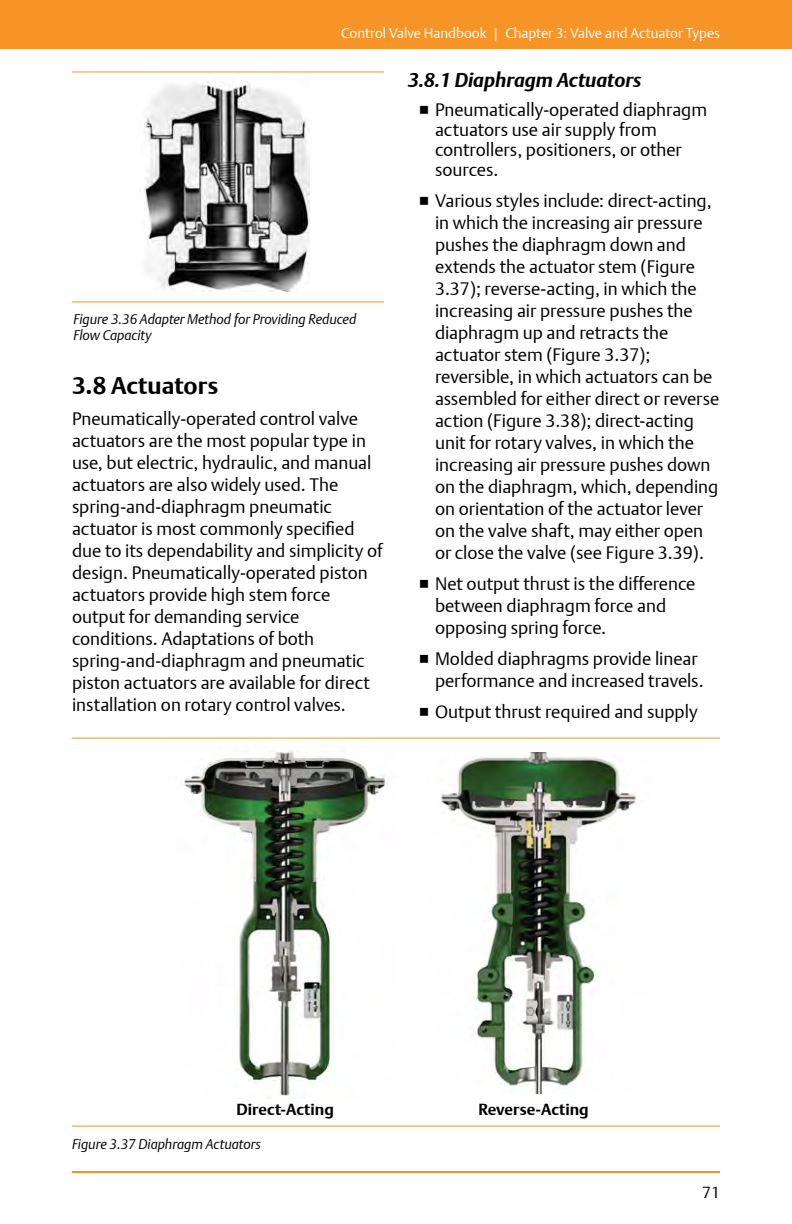
<style>
.page{position:relative;width:792px;height:1224px;background:#fff}
.page>*{position:absolute;margin:0;border:0;box-sizing:border-box;transform-origin:0 0}
.t1{font:700 24px "DTL Argo T";color:#000}
.t2{font:italic 700 20px "DTL Argo T";color:#000}
.t3{font:300 18px/22px "DTL Argo T";color:#000}
.t4{font:700 16px "DTL Argo T";color:#000}
.t5{font:300 16px "DTL Argo T";color:#000}
.t6{font:italic 300 14px/16px "DTL Argo T";letter-spacing:-.005em;color:#000}
.t7{font:300 14px "DTL Argo T";color:#fff}
</style>
<div class="page">
<hr style="left:72px;top:1171px;width:648px;height:2px;background:#f79428">
<div style="left:0;top:0;width:792px;height:49px;background:#f79428"></div>
<img style="left:144px;top:81px;width:165px;height:210px">
<hr style="left:72px;top:301px;width:312px;height:1px;background:#f79428">
<hr style="left:72px;top:71px;width:312px;height:1px;background:#f79428">
<img style="left:441px;top:753px;width:195px;height:340px">
<img style="left:184px;top:750px;width:204px;height:346px">
<hr style="left:72px;top:738px;width:648px;height:1px;background:#f79428">
<hr style="left:72px;top:1126px;width:648px;height:1px;background:#f79428">
<p class="t7" style="left:341px;top:25px;width:380px">Control Valve Handbook | Chapter 3: Valve and Actuator Types</p>
<p class="t6" style="left:73px;top:311px;width:284px">Figure 3.36 Adapter Method for Providing Reduced<br>Flow Capacity</p>
<h1 class="t1" style="left:72px;top:371px;width:148px">3.8 Actuators</h1>
<p class="t3" style="left:72px;top:408px;width:312px">Pneumatically-operated control valve actuators are the most popular type in use, but electric, hydraulic, and manual actuators are also widely used. The spring-and-diaphragm pneumatic actuator is most commonly specified due to its dependability and simplicity of design. Pneumatically-operated piston actuators provide high stem force output for demanding service conditions. Adaptations of both spring-and-diaphragm and pneumatic piston actuators are available for direct installation on rotary control valves.</p>
<p class="t2" style="left:408px;top:69px;width:235px">3.8.1 Diaphragm Actuators</p>
<p class="t3" style="left:435px;top:100px;width:274px;line-height:20px">Pneumatically-operated diaphragm actuators use air supply from controllers, positioners, or other sources.</p>
<p class="t3" style="left:435px;top:190px;width:286px">Various styles include: direct-acting, in which the increasing air pressure pushes the diaphragm down and extends the actuator stem (Figure 3.37); reverse-acting, in which the increasing air pressure pushes the diaphragm up and retracts the actuator stem (Figure 3.37); reversible, in which actuators can be assembled for either direct or reverse action (Figure 3.38); direct-acting unit for rotary valves, in which the increasing air pressure pushes down on the diaphragm, which, depending on orientation of the actuator lever on the valve shaft, may either open or close the valve (see Figure 3.39).</p>
<p class="t3" style="left:435px;top:573px;width:262px">Net output thrust is the difference between diaphragm force and opposing spring force.</p>
<p class="t3" style="left:435px;top:648px;width:270px">Molded diaphragms provide linear performance and increased travels.</p>
<p class="t3" style="left:435px;top:701px;width:264px">Output thrust required and supply</p>
<p class="t4" style="left:236px;top:1100px;width:99px">Direct-Acting</p>
<p class="t4" style="left:479px;top:1100px;width:112px">Reverse-Acting</p>
<p class="t6" style="left:72px;top:1136px;width:190px">Figure 3.37 Diaphragm Actuators</p>
<p class="t5" style="left:702px;top:1182px;width:19px">71</p>
</div>
